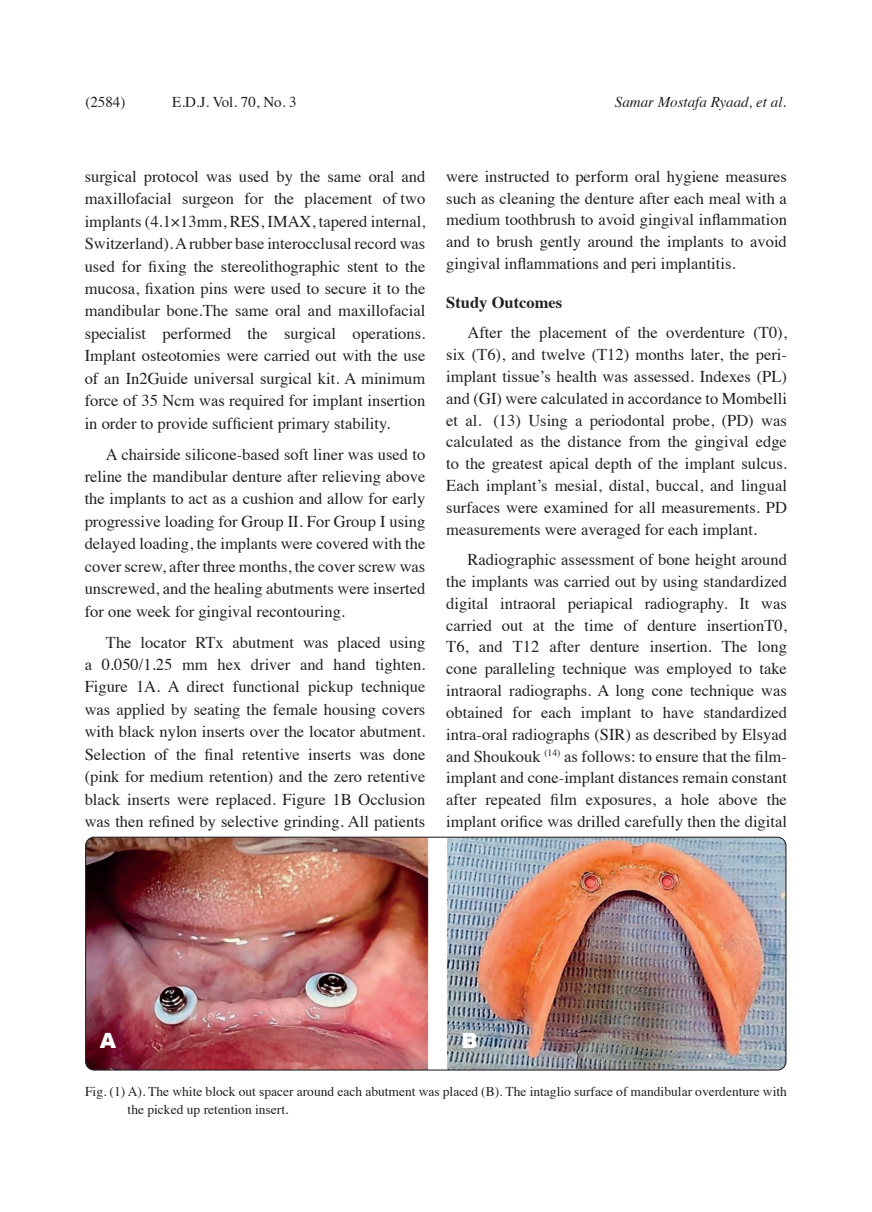
<style>
.page{position:relative;width:872px;height:1212px;background:#fff}
.page>*{position:absolute;margin:0;border:0;box-sizing:border-box;transform-origin:0 0}
.t1{font:900 21px "Arial";color:#fff}
.t2{font:16.5px/22.5px "Times";color:#231f20;text-align:justify}
.adress{font:700 16.5px "Times";color:#231f20}
.t3{font:15px "Times";color:#231f20}
.t4{font:italic 15px "Times";color:#231f20}
.fig{font:13.5px/18px "Times";color:#231f20}
</style>
<div class="page">
<img style="left:86px;top:837px;width:700px;height:233px">
<div style="left:85px;top:837px;width:701px;height:233px;border:1px solid #231f20;border-radius:9px"></div>
<p class="t3" style="left:85px;top:88px;width:41px">(2584)</p>
<p class="t3" style="left:172px;top:88px;width:126px">E.D.J. Vol. 70, No. 3</p>
<p class="t4" style="left:615px;top:89px;width:173px">Samar Mostafa Ryaad, et al.</p>
<p class="t2" style="left:85px;top:164px;width:342px">surgical protocol was used by the same oral and maxillofacial surgeon for the placement of two implants (4.1×13mm, RES, IMAX, tapered internal, Switzerland). A rubber base interocclusal record was used for fixing the stereolithographic stent to the mucosa, fixation pins were used to secure it to the mandibular bone.The same oral and maxillofacial specialist performed the surgical operations.<br>Implant osteotomies were carried out with the use of an In2Guide universal surgical kit. A minimum force of 35 Ncm was required for implant insertion in order to provide sufficient primary stability.</p>
<p class="t2" style="left:85px;top:441px;width:342px;text-indent:21px">A chairside silicone-based soft liner was used to reline the mandibular denture after relieving above the implants to act as a cushion and allow for early progressive loading for Group II. For Group I using delayed loading, the implants were covered with the cover screw, after three months, the cover screw was unscrewed, and the healing abutments were inserted for one week for gingival recontouring.</p>
<p class="t2" style="left:85px;top:629px;width:342px;text-indent:21px">The locator RTx abutment was placed using a 0.050/1.25 mm hex driver and hand tighten.<br>Figure 1A. A direct functional pickup technique was applied by seating the female housing covers with black nylon inserts over the locator abutment.<br>Selection of the final retentive inserts was done (pink for medium retention) and the zero retentive black inserts were replaced. Figure 1B Occlusion was then refined by selective grinding. All patients</p>
<p class="t2" style="left:446px;top:164px;width:342px;line-height:21.9px">were instructed to perform oral hygiene measures such as cleaning the denture after each meal with a medium toothbrush to avoid gingival inflammation and to brush gently around the implants to avoid gingival inflammations and peri implantitis.</p>
<p class="adress" style="left:446px;top:287px;width:117px">Study Outcomes</p>
<p class="t2" style="left:446px;top:320px;width:342px;line-height:21.9px;text-indent:21px">After the placement of the overdenture (T0), six (T6), and twelve (T12) months later, the peri&shy;implant tissue’s health was assessed. Indexes (PL) and (GI) were calculated in accordance to Mombelli et al. (13) Using a periodontal probe, (PD) was calculated as the distance from the gingival edge to the greatest apical depth of the implant sulcus.<br>Each implant’s mesial, distal, buccal, and lingual surfaces were examined for all measurements. PD measurements were averaged for each implant.</p>
<p class="t2" style="left:446px;top:547px;width:342px;line-height:21.9px;text-indent:21px">Radiographic assessment of bone height around the implants was carried out by using standardized digital intraoral periapical radiography. It was carried out at the time of denture insertionT0, T6, and T12 after denture insertion. The long cone paralleling technique was employed to take intraoral radiographs. A long cone technique was obtained for each implant to have standardized intra-oral radiographs (SIR) as described by Elsyad and Shoukouk <sup>(14)</sup> as follows: to ensure that the film&shy;implant and cone-implant distances remain constant after repeated film exposures, a hole above the implant orifice was drilled carefully then the digital</p>
<p class="t1" style="left:100px;top:1025px;width:18px">A</p>
<p class="t1" style="left:461px;top:1025px;width:18px">B</p>
<p class="fig" style="left:128px;top:1081px;width:661px;text-indent:-43px">Fig. (1) A). The white block out spacer around each abutment was placed (B). The intaglio surface of mandibular overdenture with the picked up retention insert.</p>
</div>
